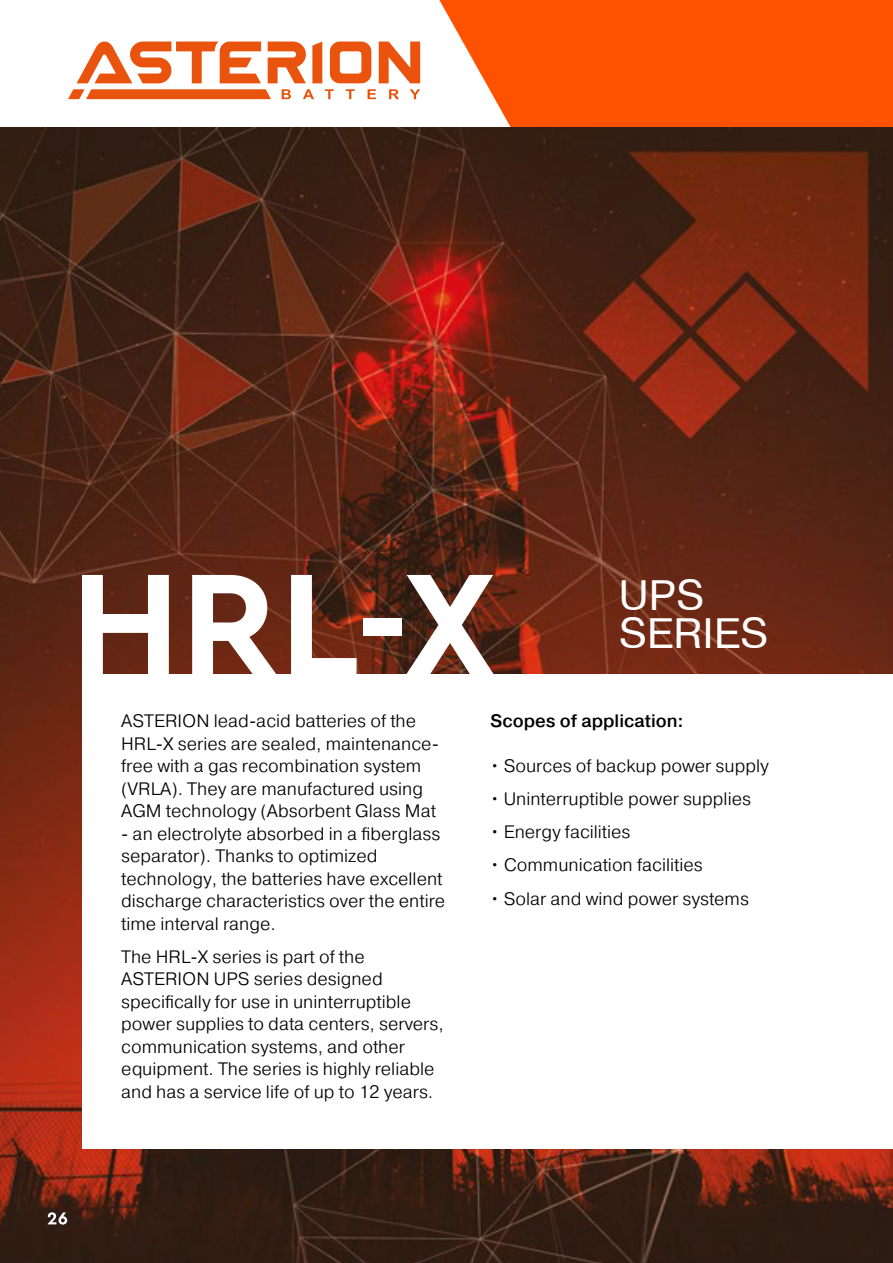
<style>
.page{position:relative;width:893px;height:1263px;background:#fff}
.page>*{position:absolute;margin:0;border:0;box-sizing:border-box;transform-origin:0 0}
.t1{font:700 154.5px "Cera Pro";color:#fff}
.t2{font:40.5px/37.5px "Pragmatica";color:#fff}
.t3{font:300 18px/22.5px "Pragmatica";color:#000}
.t4{font:500 18px "Pragmatica";color:#000}
</style>
<div class="page">
<svg style="left:439px;top:0;width:454px;height:127px;background:#ff5f14"></svg>
<svg style="left:282px;top:89px;width:9px;height:10px"></svg>
<svg style="left:303px;top:89px;width:11px;height:10px"></svg>
<svg style="left:325px;top:89px;width:9px;height:10px"></svg>
<svg style="left:346px;top:89px;width:9px;height:10px"></svg>
<svg style="left:368px;top:89px;width:8px;height:10px"></svg>
<svg style="left:389px;top:89px;width:10px;height:10px"></svg>
<svg style="left:410px;top:89px;width:10px;height:10px"></svg>
<svg style="left:68px;top:89px;width:203px;height:10px;background:#ea6223"></svg>
<svg style="left:312px;top:42px;width:10px;height:41px"></svg>
<svg style="left:268px;top:42px;width:38px;height:41px"></svg>
<svg style="left:330px;top:42px;width:41px;height:41px"></svg>
<svg style="left:379px;top:42px;width:41px;height:41px"></svg>
<svg style="left:77px;top:42px;width:184px;height:41px"></svg>
<img style="left:0;top:128px;width:893px;height:1135px">
<div style="left:82px;top:674px;width:811px;height:474px;background:#fff"></div>
<svg style="left:48px;top:1212px;width:19px;height:12px"></svg>
<h1 class="t1" style="left:70px;top:522px;width:429px">HRL-X</h1>
<h2 class="t2" style="left:619px;top:577px;width:151px">UPS<br>SERIES</h2>
<p class="t3" style="left:121px;top:709px;width:319px">ASTERION lead-acid batteries of the HRL-X series are sealed, maintenance&shy;free with a gas recombination system (VRLA). They are manufactured using AGM technology (Absorbent Glass Mat</p>
<p class="t3" style="left:121px;top:822px;width:326px">- an electrolyte absorbed in a fiberglass separator). Thanks to optimized technology, the batteries have excellent discharge characteristics over the entire time interval range.</p>
<p class="t3" style="left:121px;top:945px;width:324px">The HRL-Х series is part of the ASTERION UPS series designed specifically for use in uninterruptible power supplies to data centers, servers, communication systems, and other equipment. The series is highly reliable and has a service life of up to 12 years.</p>
<p class="t4" style="left:490px;top:709px;width:195px">Scopes of application:</p>
<p class="t3" style="left:490px;top:754px;width:280px">• Sources of backup power supply</p>
<p class="t3" style="left:490px;top:787px;width:262px">• Uninterruptible power supplies</p>
<p class="t3" style="left:490px;top:820px;width:142px">• Energy facilities</p>
<p class="t3" style="left:490px;top:854px;width:214px">• Communication facilities</p>
<p class="t3" style="left:490px;top:887px;width:260px">• Solar and wind power systems</p>
</div>
